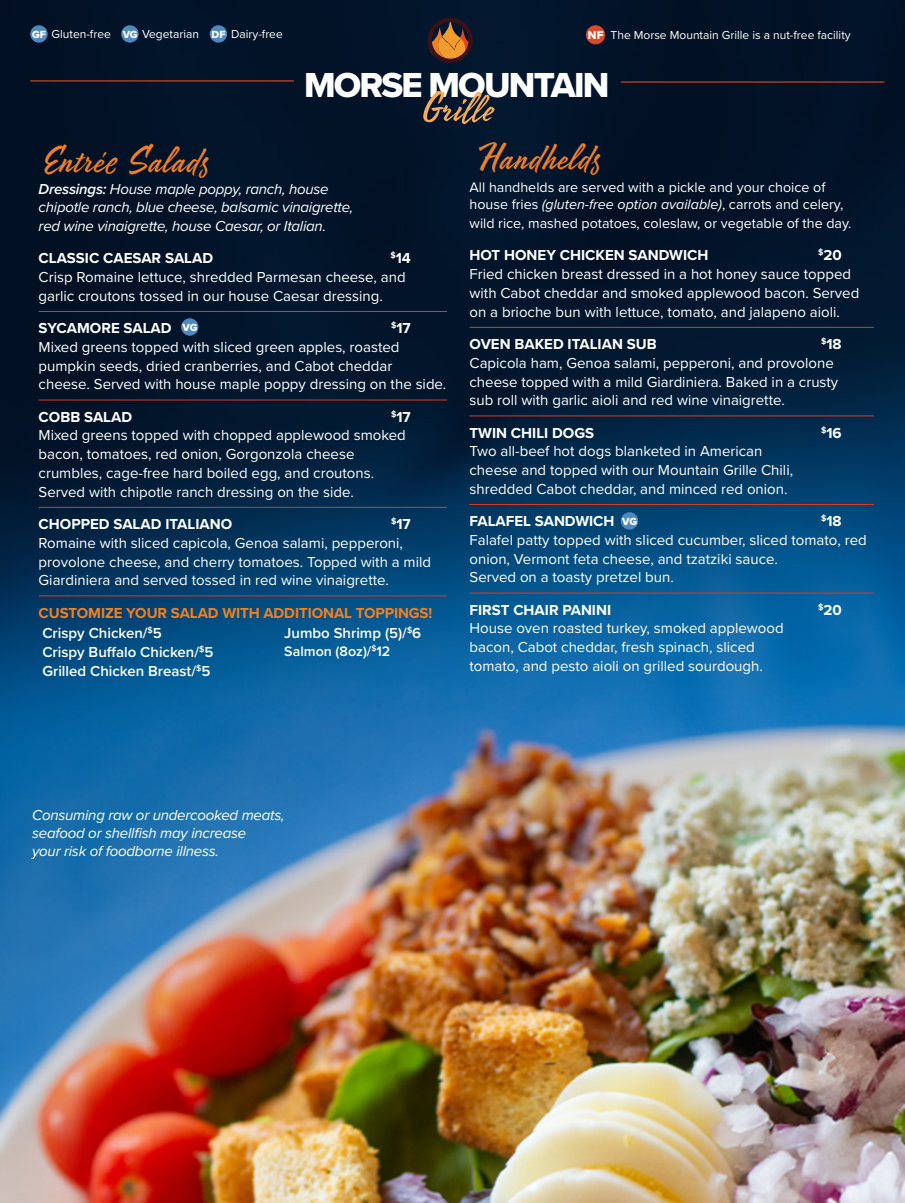
<style>
.page{position:relative;width:905px;height:1203px;background:#fff}
.page>*{position:absolute;margin:0;border:0;box-sizing:border-box;transform-origin:0 0}
.t1{font:37.5px "Mojito";letter-spacing:.01em;color:#f28021}
.t2{font:36px "Proxima Nova Extrabld";letter-spacing:-.05em;color:#fff}
.t3{font:15px/18.8px "Proxima Nova";color:#fff}
.t4{font:italic 15px/18px "Proxima Nova";letter-spacing:-.015em;color:#fff}
.t5{font:700 15px "Proxima Nova";color:#fff}
.t6{font:600 15px/18.8px "Proxima Nova";color:#fff}
.t7{font:700 15px "Proxima Nova";letter-spacing:-.005em;color:#f28021}
.t8{font:14.25px/17.2px "Proxima Nova";color:#fff}
.t9{font:600 14.25px "Proxima Nova";color:#fff}
.t10{font:12px "Proxima Nova";color:#fff}
.t11{font:10.65px "Proxima Nova Extrabld";color:#fff}
.s1{font-family:"Proxima Nova Extrabld";font-size:10.65px}
.s2{font-family:"Proxima Nova Extrabld";font-size:11.7px}
.s3{font-weight:600}
.s4{font-weight:700}
.s5{font-style:italic}
</style>
<div class="page">
<img style="left:0;top:0;width:904px;height:1202px">
<hr style="left:469px;top:327px;width:404px;height:1px;background:#d43e27">
<hr style="left:469px;top:415px;width:404px;height:1px;background:#d43e27">
<hr style="left:469px;top:504px;width:404px;height:1px;background:#d43e27">
<hr style="left:469px;top:592px;width:404px;height:1px;background:#d43e27">
<svg style="left:428px;top:19px;width:43px;height:43px"></svg>
<div style="left:427px;top:18px;width:46px;height:45px;border:4px solid #3a1216;border-radius:50%"></div>
<svg style="left:423px;top:91px;width:71px;height:33px"></svg>
<hr style="left:620px;top:81px;width:264px;height:2px;background:#d94a28">
<hr style="left:30px;top:80px;width:264px;height:1px;background:#d94a28">
<hr style="left:39px;top:311px;width:408px;height:1px;background:#d43e27">
<hr style="left:39px;top:399px;width:408px;height:1px;background:#d43e27">
<hr style="left:39px;top:507px;width:408px;height:1px;background:#d43e27">
<hr style="left:39px;top:595px;width:408px;height:1px;background:#d43e27">
<div style="left:30px;top:25px;width:18px;height:18px;background:#4e8ac0;border-radius:50%"></div>
<div style="left:121px;top:25px;width:18px;height:18px;background:#4e8ac0;border-radius:50%"></div>
<div style="left:210px;top:25px;width:17px;height:18px;background:#4e8ac0;border-radius:50%"></div>
<div style="left:181px;top:318px;width:17px;height:17px;background:#4e8ac0;border-radius:50%"></div>
<div style="left:586px;top:25px;width:19px;height:19px;background:#d94a28;border-radius:50%"></div>
<div style="left:620px;top:512px;width:18px;height:17px;background:#4e8ac0;border-radius:50%"></div>
<p class="t10" style="left:32px;top:25px;width:252px"><span class="s1">GF</span> Gluten-free <span class="s1">VG</span> Vegetarian <span class="s1">DF</span> Dairy-free</p>
<h1 class="t1" style="left:41px;top:132px;width:169px">Entrée Salads</h1>
<p class="t10" style="left:588px;top:26px;width:264px"><span class="s2">NF</span> The Morse Mountain Grille is a nut-free facility</p>
<h2 class="t2" style="left:304px;top:58px;width:307px">MORSE MOUNTAIN</h2>
<h1 class="t1" style="left:473px;top:130px;width:127px">Handhelds</h1>
<p class="t4" style="left:39px;top:179px;width:316px"><span class="s3">Dressings:</span> House maple poppy, ranch, house chipotle ranch, blue cheese, balsamic vinaigrette, red wine vinaigrette, house Caesar, or Italian.</p>
<p class="t5" style="left:39px;top:247px;width:176px">CLASSIC CAESAR SALAD</p>
<p class="t3" style="left:39px;top:248px;width:373px;text-indent:352px"><sup>$</sup><span class="s4">14<br></span>Crisp Romaine lettuce, shredded Parmesan cheese, and garlic croutons tossed in our house Caesar dressing.</p>
<p class="t5" style="left:39px;top:317px;width:134px">SYCAMORE SALAD</p>
<p class="t3" style="left:39px;top:318px;width:409px;text-indent:352px"><sup>$</sup><span class="s4">17<br></span>Mixed greens topped with sliced green apples, roasted pumpkin seeds, dried cranberries, and Cabot cheddar cheese. Served with house maple poppy dressing on the side.</p>
<p class="t5" style="left:39px;top:405px;width:95px">COBB SALAD</p>
<p class="t11" style="left:182px;top:319px;width:16px">VG</p>
<p class="t3" style="left:39px;top:406px;width:373px;text-indent:352px"><sup>$</sup><span class="s4">17<br></span>Mixed greens topped with chopped applewood smoked bacon, tomatoes, red onion, Gorgonzola cheese crumbles, cage-free hard boiled egg, and croutons.<br>Served with chipotle ranch dressing on the side.</p>
<p class="t5" style="left:39px;top:512px;width:195px">CHOPPED SALAD ITALIANO</p>
<p class="t3" style="left:39px;top:514px;width:394px;text-indent:352px"><sup>$</sup><span class="s4">17<br></span>Romaine with sliced capicola, Genoa salami, pepperoni, provolone cheese, and cherry tomatoes. Topped with a mild Giardiniera and served tossed in red wine vinaigrette.</p>
<p class="t7" style="left:39px;top:601px;width:395px">CUSTOMIZE YOUR SALAD WITH ADDITIONAL TOPPINGS!</p>
<p class="t6" style="left:42px;top:623px;width:173px">Crispy Chicken/<sup>$</sup>5<br>Crispy Buffalo Chicken/<sup>$</sup>5<br>Grilled Chicken Breast/<sup>$</sup>5</p>
<p class="t6" style="left:284px;top:623px;width:138px">Jumbo Shrimp (5)/<sup>$</sup>6</p>
<p class="t9" style="left:284px;top:640px;width:108px">Salmon (8oz)/<sup>$</sup>12</p>
<p class="t8" style="left:469px;top:178px;width:375px">All handhelds are served with a pickle and your choice of house fries <span class="s5">(gluten-free option available)</span>, carrots and celery,</p>
<p class="t8" style="left:469px;top:214px;width:383px">wild rice, mashed potatoes, coleslaw, or vegetable of the day.</p>
<p class="t5" style="left:469px;top:244px;width:240px">HOT HONEY CHICKEN SANDWICH</p>
<p class="t3" style="left:469px;top:245px;width:391px;text-indent:348px"><sup>$</sup><span class="s4">20<br></span>Fried chicken breast dressed in a hot honey sauce topped with Cabot cheddar and smoked applewood bacon. Served on a brioche bun with lettuce, tomato, and jalapeno aioli.</p>
<p class="t5" style="left:469px;top:333px;width:189px">OVEN BAKED ITALIAN SUB</p>
<p class="t3" style="left:469px;top:334px;width:373px;text-indent:351px"><sup>$</sup><span class="s4">18<br></span>Capicola ham, Genoa salami, pepperoni, and provolone cheese topped with a mild Giardiniera. Baked in a crusty sub roll with garlic aioli and red wine vinaigrette.</p>
<p class="t5" style="left:469px;top:421px;width:126px">TWIN CHILI DOGS</p>
<p class="t5" style="left:821px;top:421px;width:22px"><sup>$</sup>16</p>
<p class="t3" style="left:469px;top:441px;width:325px">Two all-beef hot dogs blanketed in American cheese and topped with our Mountain Grille Chili, shredded Cabot cheddar, and minced red onion.</p>
<p class="t5" style="left:469px;top:510px;width:146px">FALAFEL SANDWICH</p>
<p class="t3" style="left:469px;top:511px;width:399px;text-indent:351px"><sup>$</sup><span class="s4">18<br></span>Falafel patty topped with sliced cucumber, sliced tomato, red onion, Vermont feta cheese, and tzatziki sauce.<br>Served on a toasty pretzel bun.</p>
<p class="t5" style="left:469px;top:598px;width:143px">FIRST CHAIR PANINI</p>
<p class="t5" style="left:818px;top:598px;width:25px"><sup>$</sup>20</p>
<p class="t3" style="left:469px;top:618px;width:316px">House oven roasted turkey, smoked applewood bacon, Cabot cheddar, fresh spinach, sliced tomato, and pesto aioli on grilled sourdough.</p>
<p class="t11" style="left:622px;top:513px;width:16px">VG</p>
<p class="t4" style="left:32px;top:804px;width:254px">Consuming raw or undercooked meats, seafood or shellfish may increase<br>your risk of foodborne illness.</p>
</div>
